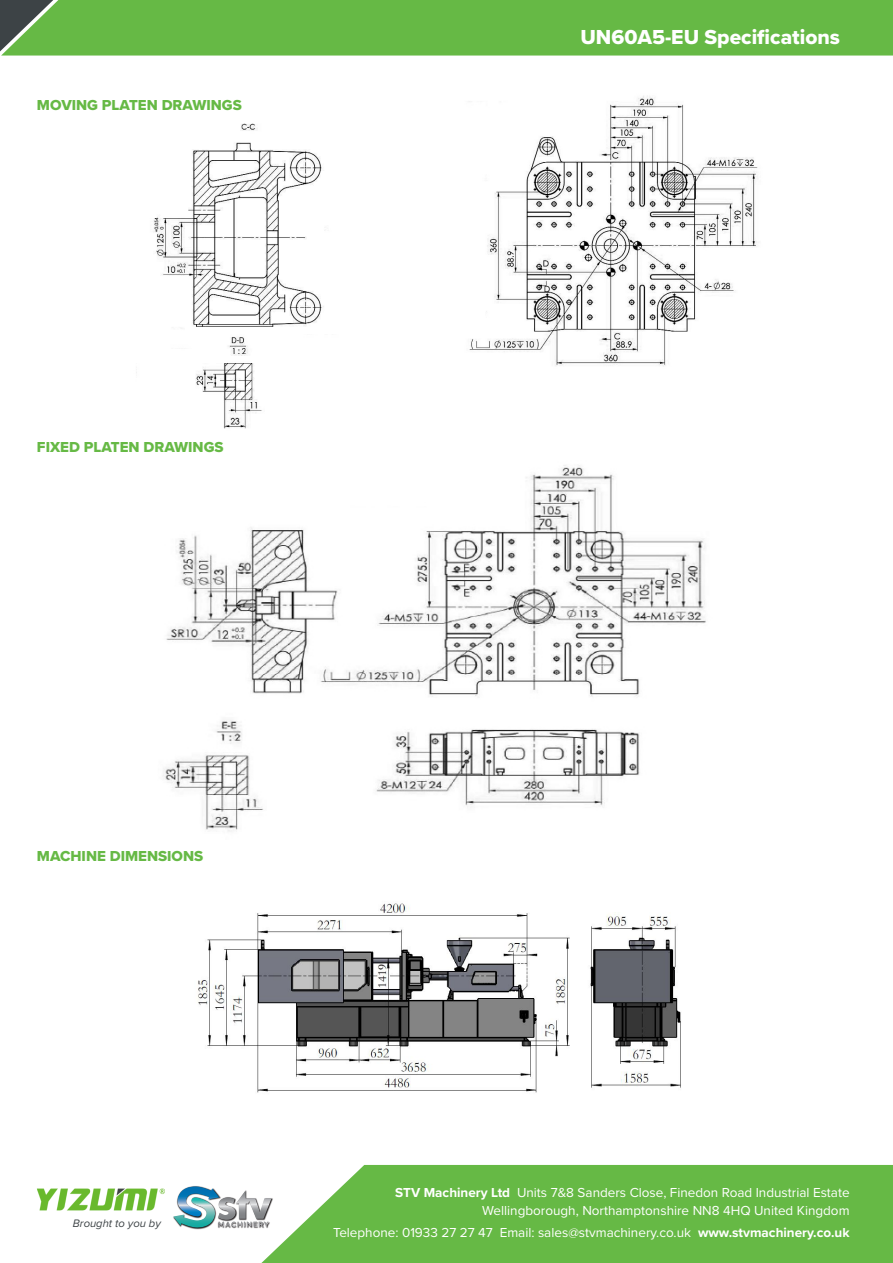
<style>
.page{position:relative;width:893px;height:1263px;background:#fff}
.page>*{position:absolute;margin:0;border:0;box-sizing:border-box;transform-origin:0 0}
.t1{font:21px "Proxima Nova Extrabld";color:#fff}
.t2{font:15px "Proxima Nova Extrabld";color:#66b945}
.t3{font:13.5px/18px "Proxima Nova";color:#fff;text-align:right}
.t4{font:italic 11.25px "Proxima Nova";color:#3d4346}
.s1{font-weight:700}
</style>
<div class="page">
<div style="left:67px;top:0;width:826px;height:56px;background:#66b945"></div>
<svg style="left:255px;top:1165px;width:638px;height:98px;background:#72be53"></svg>
<svg style="left:0;top:0;width:67px;height:56px;background:#639354"></svg>
<img style="left:37px;top:1188px;width:128px;height:23px">
<img style="left:187px;top:1227px;width:21px;height:2px">
<img style="left:218px;top:1189px;width:55px;height:39px">
<svg style="left:173px;top:1186px;width:98px;height:41px"></svg>
<img style="left:163px;top:465px;width:543px;height:367px">
<img style="left:198px;top:903px;width:483px;height:190px">
<img style="left:136px;top:123px;width:188px;height:306px">
<img style="left:469px;top:96px;width:289px;height:271px">
<p class="t2" style="left:37px;top:94px;width:206px">MOVING PLATEN DRAWINGS</p>
<p class="t2" style="left:37px;top:436px;width:188px">FIXED PLATEN DRAWINGS</p>
<p class="t1" style="left:580px;top:22px;width:261px">UN60A5-EU Specifications</p>
<p class="t2" style="left:37px;top:845px;width:168px">MACHINE DIMENSIONS</p>
<p class="t4" style="left:73px;top:1215px;width:89px">Brought to you by</p>
<p class="t3" style="left:395px;top:1183px;width:456px"><span class="s1">STV Machinery Ltd</span> Units 7&amp;8 Sanders Close, Finedon Road Industrial Estate<br>Wellingborough, Northamptonshire NN8 4HQ United Kingdom</p>
<p class="t3" style="left:333px;top:1223px;width:518px">Telephone: 01933 27 27 47 Email: sales@stvmachinery.co.uk <span class="s1">www.stvmachinery.co.uk</span></p>
</div>
